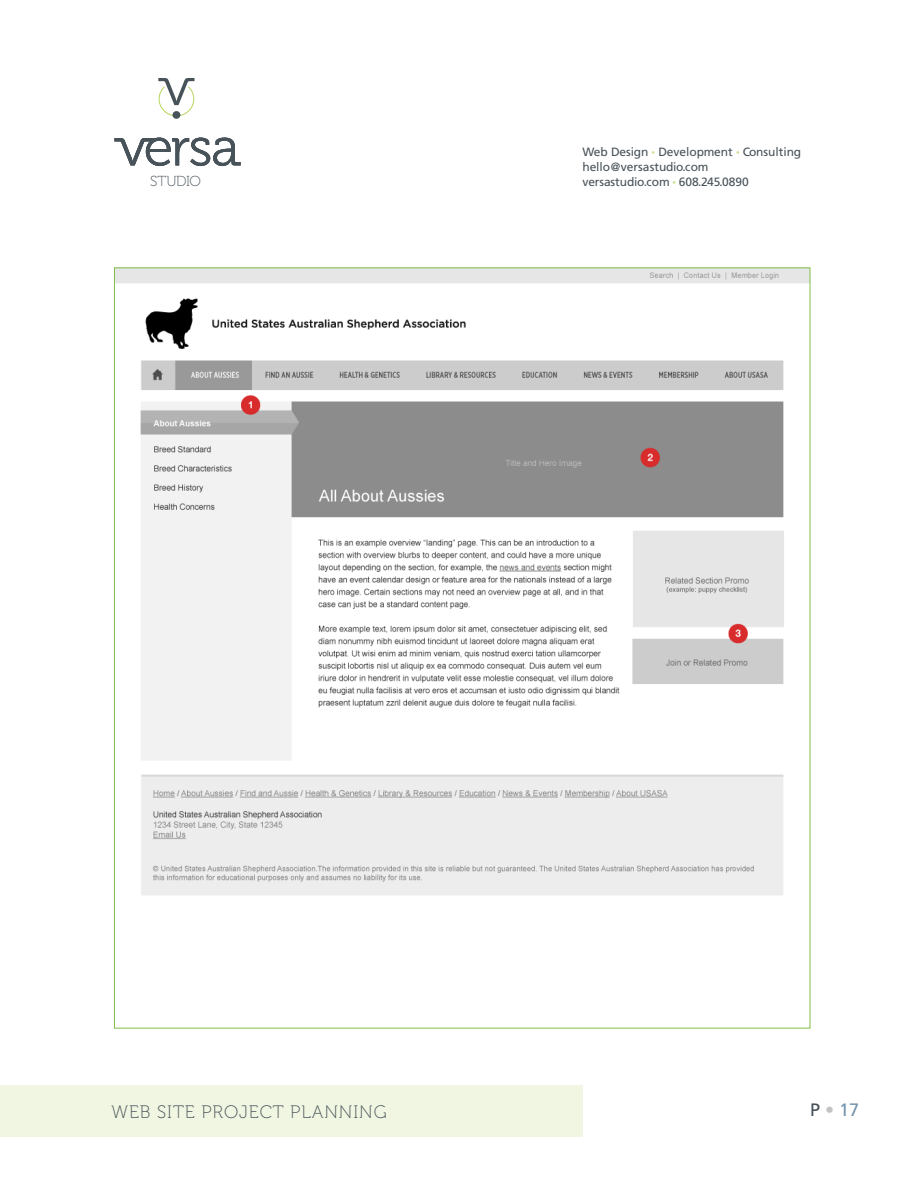
<style>
.page{position:relative;width:918px;height:1188px;background:#fff}
.page>*{position:absolute;margin:0;border:0;box-sizing:border-box;transform-origin:0 0}
.t1{font:18px "Museo 100";letter-spacing:.05em;color:#475259}
.t2{font:18px "Frutiger LT Std";color:#7394ae}
.t3{font:14.55px "Museo 100";color:#475259}
.t4{font:12px/15px "Frutiger LT Std";color:#475259}
.s1{font-size:7.5px;color:#cbe08d}
.s2{color:#475259}
.s3{color:#c4c1c3}
</style>
<div class="page">
<div style="left:0;top:1085px;width:583px;height:52px;background:#f0f6e1"></div>
<svg style="left:158px;top:78px;width:37px;height:39px"></svg>
<svg style="left:114px;top:138px;width:127px;height:28px"></svg>
<img style="left:116px;top:269px;width:692px;height:626px">
<p class="t3" style="left:150px;top:173px;width:44px">STUDIO</p>
<p class="t4" style="left:583px;top:145px;width:220px">Web Design <span class="s1">•</span> Development <span class="s1">•</span> Consulting hello@versastudio.com<br>versastudio.com <span class="s1">•</span> 608.245.0890</p>
<h1 class="t1" style="left:111px;top:1102px;width:277px">WEB SITE PROJECT PLANNING</h1>
<h1 class="t2" style="left:810px;top:1099px;width:51px"><span class="s2">P</span> <span class="s3">•</span> 17</h1>
</div>
